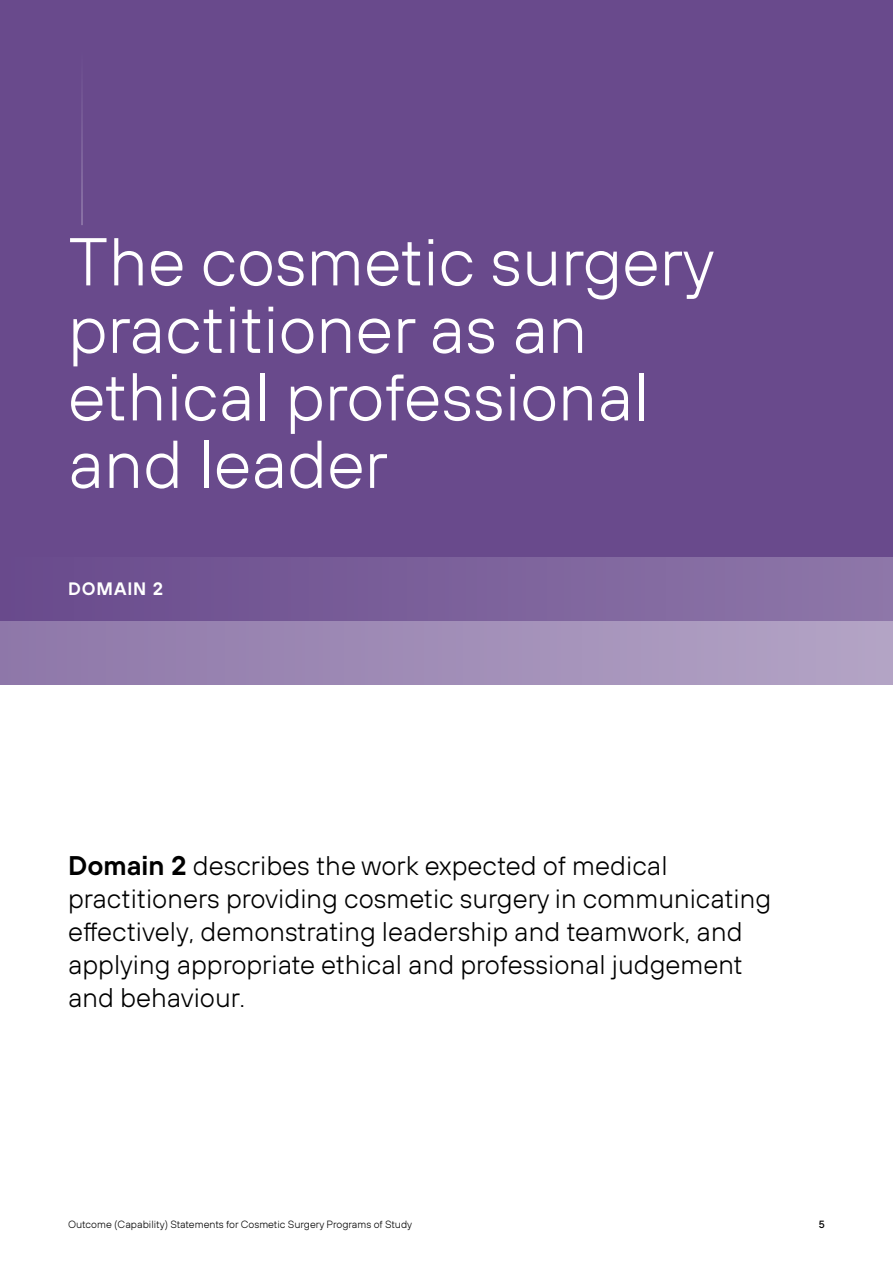
<style>
.page{position:relative;width:893px;height:1263px;background:#fff}
.page>*{position:absolute;margin:0;border:0;box-sizing:border-box;transform-origin:0 0}
.t1{font:300 67.5px/67.5px "TT Hoves";color:#fff}
.t2{font:300 27px/33px "TT Hoves";color:#000}
.t3{font:600 18px "TT Hoves";letter-spacing:.05em;color:#fff}
.t4{font:300 10.5px "TT Hoves";color:#000}
.t5{font:500 10.5px "TT Hoves";color:#000}
.s1{font-weight:600}
</style>
<div class="page">
<div style="left:0;top:64px;width:893px;height:621px;background:linear-gradient(to right,#8e77a9,#b4a4c6)"></div>
<div style="left:0;top:0;width:893px;height:621px;background:#694a8c"></div>
<div style="left:0;top:557px;width:893px;height:64px;background:linear-gradient(to right,#684a8c,#8e77a9)"></div>
<hr style="left:81px;top:40px;width:2px;height:185px;background:#fff">
<h1 class="t1" style="left:68px;top:227px;width:648px">The cosmetic surgery practitioner as an ethical professional and leader</h1>
<p class="t3" style="left:68px;top:577px;width:96px">DOMAIN 2</p>
<p class="t2" style="left:68px;top:849px;width:705px"><span class="s1">Domain 2</span> describes the work expected of medical practitioners providing cosmetic surgery in communicating effectively, demonstrating leadership and teamwork, and applying appropriate ethical and professional judgement and behaviour.</p>
<p class="t4" style="left:68px;top:1218px;width:346px">Outcome (Capability) Statements for Cosmetic Surgery Programs of Study</p>
<p class="t5" style="left:819px;top:1218px;width:8px">5</p>
</div>
